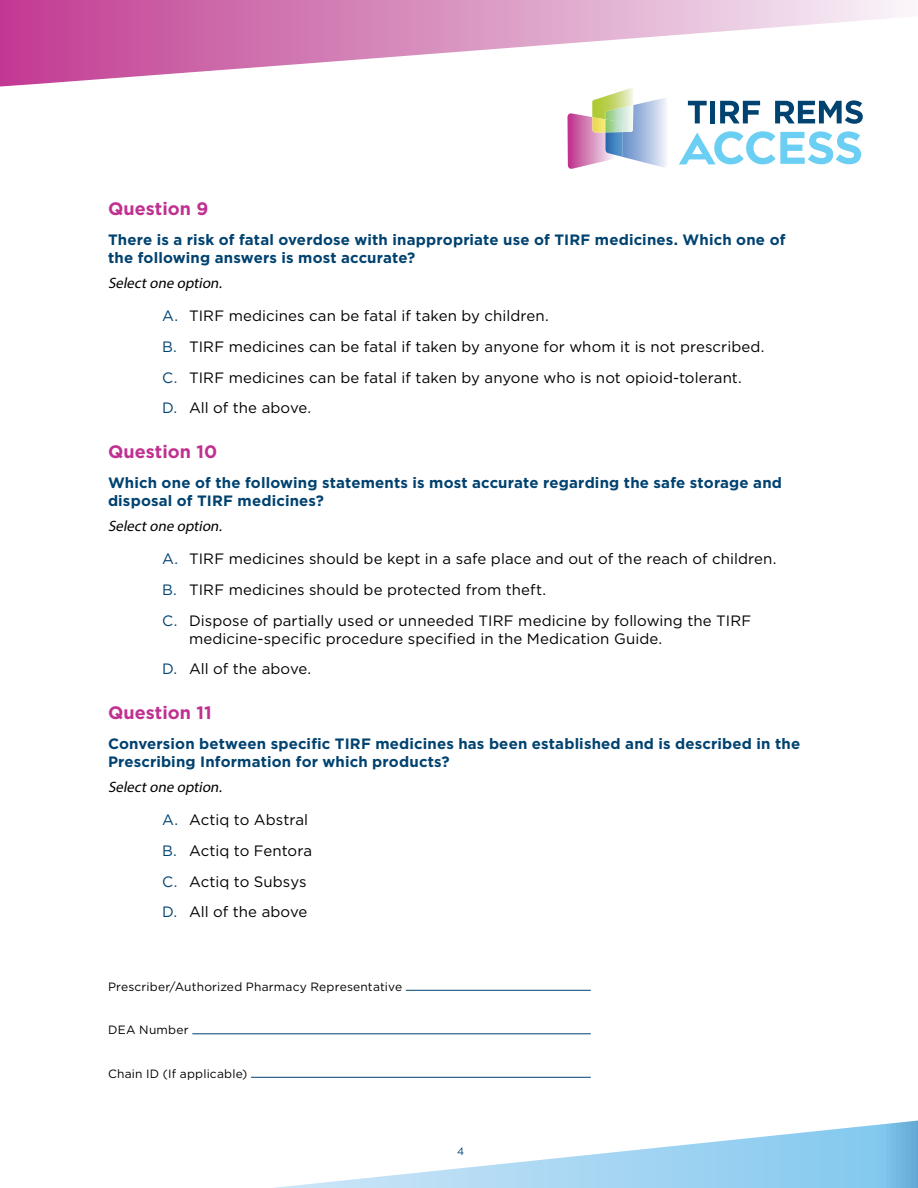
<style>
.page{position:relative;width:918px;height:1188px;background:#fff}
.page>*{position:absolute;margin:0;border:0;box-sizing:border-box;transform-origin:0 0}
.Subhead{font:700 18px "Gotham";letter-spacing:.005em;color:#c03090}
.t1{font:15px/18px "Gotham";letter-spacing:.005em;color:#000}
.Subhead-2{font:700 15px/18px "Gotham";letter-spacing:.01em;color:#004270}
.Text_Italic{font:italic 15px "Myriad Pro";color:#000}
.Labels_copy{font:12px "Gotham";letter-spacing:.015em;color:#000}
.Text{font:10.5px "Gotham";color:#004270}
.s1{color:#004270}
</style>
<div class="page">
<svg style="left:273px;top:1120px;width:645px;height:68px"></svg>
<svg style="left:0;top:0;width:909px;height:87px"></svg>
<svg style="left:688px;top:101px;width:19px;height:22px"></svg>
<div style="left:710px;top:101px;width:5px;height:22px;background:#004270"></div>
<svg style="left:720px;top:101px;width:40px;height:22px"></svg>
<svg style="left:775px;top:100px;width:88px;height:24px"></svg>
<svg style="left:679px;top:131px;width:182px;height:33px"></svg>
<svg style="left:567px;top:88px;width:99px;height:81px"></svg>
<img style="left:605px;top:105px;width:28px;height:27px">
<img style="left:592px;top:117px;width:13px;height:16px">
<hr style="left:406px;top:990px;width:185px;height:1px;background:#004270">
<hr style="left:192px;top:1033px;width:399px;height:1px;background:#004270">
<hr style="left:251px;top:1077px;width:340px;height:1px;background:#004270">
<p class="Subhead" style="left:108px;top:198px;width:102px">Question 9</p>
<p class="Subhead-2" style="left:108px;top:231px;width:679px">There is a risk of fatal overdose with inappropriate use of TIRF medicines. Which one of the following answers is most accurate?</p>
<p class="Text_Italic" style="left:108px;top:274px;width:118px">Selectone option.</p>
<p class="t1" style="left:162px;top:307px;width:388px"><span class="s1">A.</span> TIRF medicines can be fatal if taken by children.</p>
<p class="t1" style="left:162px;top:337px;width:604px"><span class="s1">B.</span> TIRF medicines can be fatal if taken by anyone for whom it is not prescribed.</p>
<p class="t1" style="left:162px;top:368px;width:581px"><span class="s1">C.</span> TIRF medicines can be fatal if taken by anyone who is not opioid-tolerant.</p>
<p class="t1" style="left:162px;top:399px;width:151px"><span class="s1">D.</span> All of the above.</p>
<p class="Subhead" style="left:108px;top:441px;width:111px">Question 10</p>
<p class="Subhead-2" style="left:108px;top:474px;width:676px">Which one of the following statements is most accurate regarding the safe storage and disposal of TIRF medicines?</p>
<p class="Text_Italic" style="left:108px;top:517px;width:118px">Selectone option.</p>
<p class="t1" style="left:162px;top:550px;width:616px"><span class="s1">A.</span> TIRF medicines should be kept in a safe place and out of the reach of children.</p>
<p class="t1" style="left:162px;top:580px;width:386px"><span class="s1">B.</span> TIRF medicines should be protected from theft.</p>
<p class="t1" style="left:189px;top:611px;width:564px;text-indent:-27px"><span class="s1">C.</span> Dispose of partially used or unneeded TIRF medicine by following the TIRF medicine-specific procedure specified in the Medication Guide.</p>
<p class="t1" style="left:162px;top:660px;width:151px"><span class="s1">D.</span> All of the above.</p>
<p class="Subhead" style="left:108px;top:702px;width:105px">Question 11</p>
<p class="Subhead-2" style="left:108px;top:735px;width:694px">Conversion between specific TIRF medicines has been established and is described in the<br>Prescribing Information for which products?</p>
<p class="Text_Italic" style="left:108px;top:778px;width:118px">Selectone option.</p>
<p class="t1" style="left:162px;top:811px;width:148px"><span class="s1">A.</span> Actiq to Abstral</p>
<p class="t1" style="left:162px;top:841px;width:152px"><span class="s1">B.</span> Actiq to Fentora</p>
<p class="t1" style="left:162px;top:872px;width:146px"><span class="s1">C.</span> Actiq to Subsys</p>
<p class="t1" style="left:162px;top:903px;width:147px"><span class="s1">D.</span> All of the above</p>
<p class="Labels_copy" style="left:108px;top:980px;width:296px">Prescriber/Authorized Pharmacy Representative</p>
<p class="Labels_copy" style="left:108px;top:1023px;width:82px">DEA Number</p>
<p class="Labels_copy" style="left:108px;top:1067px;width:141px">Chain ID (If applicable)</p>
<p class="Text" style="left:457px;top:1145px;width:9px">4</p>
</div>
